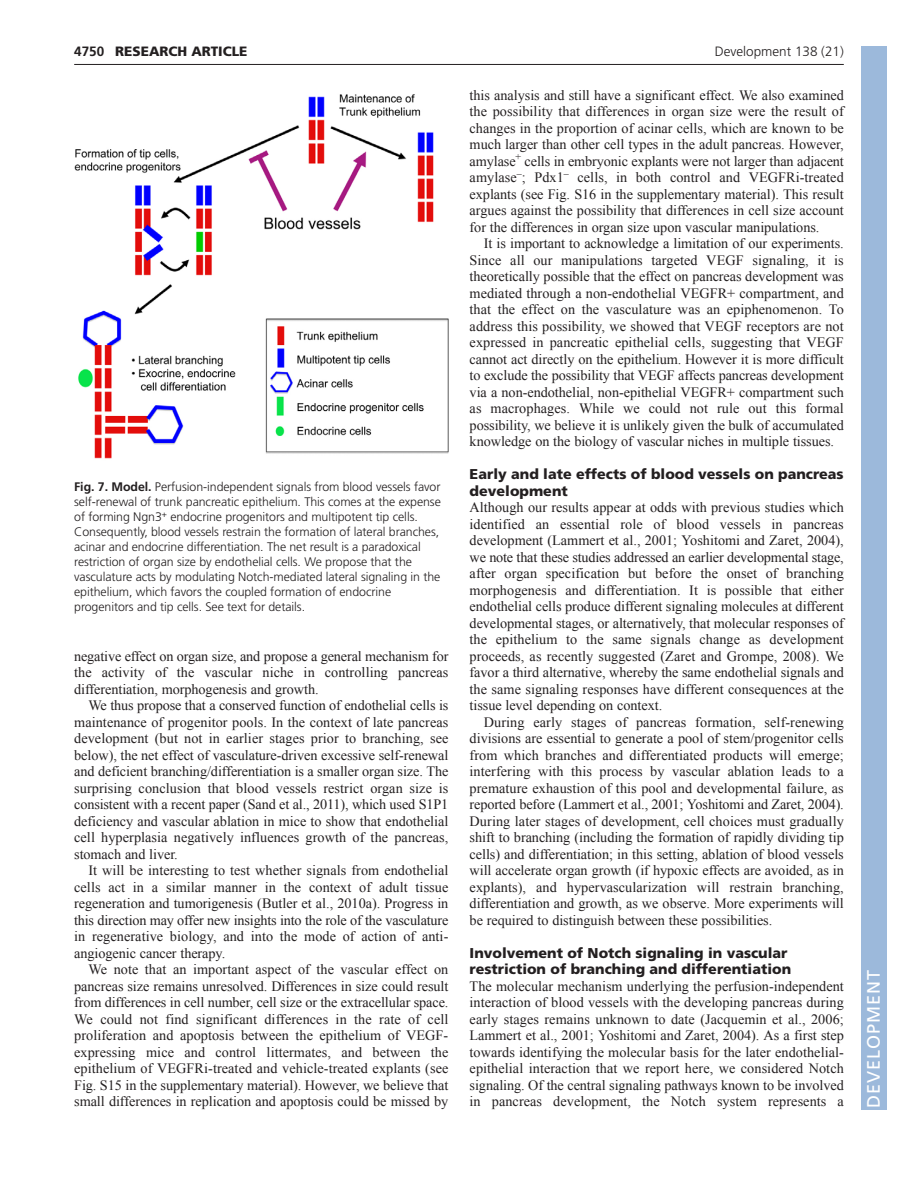
<style>
.page{position:relative;width:918px;height:1188px;background:#fff}
.page>*{position:absolute;margin:0;border:0;box-sizing:border-box;transform-origin:0 0}
.t1{font:18px "Frutiger LT Std";letter-spacing:.055em;color:#fff}
.t2{font:14.25px/16.5px "Times New Roman";letter-spacing:-.005em;color:#231f20;text-align:justify}
.t3{font:900 14.25px/16.5px "Frutiger LT Std";color:#231f20}
.t4{font:300 13.5px "Frutiger LT Std";color:#231f20}
.t5{font:900 13.5px "Frutiger LT Std";color:#231f20}
.t6{font:700 13.5px "Frutiger LT Std";color:#231f20}
.t7{font:300 12.3px/15px "Frutiger LT Std";letter-spacing:-.005em;color:#231f20}
.s1{font-weight:700}
</style>
<div class="page">
<hr style="left:74px;top:64px;width:770px;height:1px;background:#231f20">
<img style="left:74px;top:94px;width:375px;height:365px">
<div style="left:861px;top:46px;width:25px;height:1064px;background:#9cb9db"></div>
<p class="t6" style="left:74px;top:46px;width:32px">4750</p>
<p class="t5" style="left:115px;top:45px;width:134px">RESEARCH ARTICLE</p>
<p class="t4" style="left:715px;top:46px;width:131px">Development 138 (21)</p>
<p class="t7" style="left:74px;top:480px;width:368px"><span class="s1">Fig. 7. Model.</span> Perfusion-independent signals from blood vessels favor self-renewal of trunk pancreatic epithelium. This comes at the expense of forming Ngn3<sup>+</sup> endocrine progenitors and multipotent tip cells.<br>Consequently, blood vessels restrain the formation of lateral branches, acinar and endocrine differentiation. The net result is a paradoxical restriction of organ size by endothelial cells. We propose that the vasculature acts by modulating Notch-mediated lateral signaling in the epithelium, which favors the coupled formation of endocrine progenitors and tip cells. See text for details.</p>
<p class="t2" style="left:74px;top:648px;width:376px">negative effect on organ size, and propose a general mechanism for the activity of the vascular niche in controlling pancreas differentiation, morphogenesis and growth.</p>
<p class="t2" style="left:74px;top:697px;width:376px;text-indent:14px">We thus propose that a conserved function of endothelial cells is maintenance of progenitor pools. In the context of late pancreas development (but not in earlier stages prior to branching, see below), the net effect of vasculature-driven excessive self-renewal and deficient branching/differentiation is a smaller organ size. The surprising conclusion that blood vessels restrict organ size is consistent with a recent paper (Sand et al., 2011), which used S1P1 deficiency and vascular ablation in mice to show that endothelial cell hyperplasia negatively influences growth of the pancreas, stomach and liver.</p>
<p class="t2" style="left:74px;top:862px;width:376px;text-indent:14px">It will be interesting to test whether signals from endothelial cells act in a similar manner in the context of adult tissue regeneration and tumorigenesis (Butler et al., 2010a). Progress in this direction may offer new insights into the role of the vasculature in regenerative biology, and into the mode of action of anti&shy;angiogenic cancer therapy.</p>
<p class="t2" style="left:74px;top:961px;width:376px;text-indent:14px">We note that an important aspect of the vascular effect on pancreas size remains unresolved. Differences in size could result from differences in cell number, cell size or the extracellular space.<br>We could not find significant differences in the rate of cell proliferation and apoptosis between the epithelium of VEGF&shy;expressing mice and control littermates, and between the epithelium of VEGFRi-treated and vehicle-treated explants (see Fig. S15 in the supplementary material). However, we believe that small differences in replication and apoptosis could be missed by</p>
<p class="t2" style="left:470px;top:87px;width:376px">this analysis and still have a significant effect. We also examined the possibility that differences in organ size were the result of changes in the proportion of acinar cells, which are known to be much larger than other cell types in the adult pancreas. However, amylase<sup>+</sup> cells in embryonic explants were not larger than adjacent amylase<sup>–</sup>; Pdx1<sup>–</sup> cells, in both control and VEGFRi-treated explants (see Fig. S16 in the supplementary material). This result argues against the possibility that differences in cell size account for the differences in organ size upon vascular manipulations.</p>
<p class="t2" style="left:470px;top:235px;width:376px;text-indent:14px">It is important to acknowledge a limitation of our experiments.<br>Since all our manipulations targeted VEGF signaling, it is theoretically possible that the effect on pancreas development was mediated through a non-endothelial VEGFR+ compartment, and that the effect on the vasculature was an epiphenomenon. To address this possibility, we showed that VEGF receptors are not expressed in pancreatic epithelial cells, suggesting that VEGF cannot act directly on the epithelium. However it is more difficult to exclude the possibility that VEGF affects pancreas development via a non-endothelial, non-epithelial VEGFR+ compartment such as macrophages. While we could not rule out this formal possibility, we believe it is unlikely given the bulk of accumulated knowledge on the biology of vascular niches in multiple tissues.</p>
<p class="t3" style="left:470px;top:467px;width:376px">Early and late effects of blood vessels on pancreas development</p>
<p class="t2" style="left:470px;top:499px;width:376px">Although our results appear at odds with previous studies which identified an essential role of blood vessels in pancreas development (Lammert et al., 2001; Yoshitomi and Zaret, 2004), we note that these studies addressed an earlier developmental stage, after organ specification but before the onset of branching morphogenesis and differentiation. It is possible that either endothelial cells produce different signaling molecules at different developmental stages, or alternatively, that molecular responses of the epithelium to the same signals change as development proceeds, as recently suggested (Zaret and Grompe, 2008). We favor a third alternative, whereby the same endothelial signals and the same signaling responses have different consequences at the tissue level depending on context.</p>
<p class="t2" style="left:470px;top:714px;width:376px;text-indent:14px">During early stages of pancreas formation, self-renewing divisions are essential to generate a pool of stem/progenitor cells from which branches and differentiated products will emerge; interfering with this process by vascular ablation leads to a premature exhaustion of this pool and developmental failure, as reported before (Lammert et al., 2001; Yoshitomi and Zaret, 2004).<br>During later stages of development, cell choices must gradually shift to branching (including the formation of rapidly dividing tip cells) and differentiation; in this setting, ablation of blood vessels will accelerate organ growth (if hypoxic effects are avoided, as in explants), and hypervascularization will restrain branching, differentiation and growth, as we observe. More experiments will be required to distinguish between these possibilities.</p>
<p class="t3" style="left:470px;top:945px;width:323px">Involvement of Notch signaling in vascular restriction of branching and differentiation</p>
<p class="t2" style="left:470px;top:978px;width:376px">The molecular mechanism underlying the perfusion-independent interaction of blood vessels with the developing pancreas during early stages remains unknown to date (Jacquemin et al., 2006; Lammert et al., 2001; Yoshitomi and Zaret, 2004). As a first step towards identifying the molecular basis for the later endothelial&shy;epithelial interaction that we report here, we considered Notch signaling. Of the central signaling pathways known to be involved in pancreas development, the Notch system represents a</p>
<p class="t1" style="left:863px;top:1108px;width:140px;rotate:-90deg">DEVELOPMENT</p>
</div>
